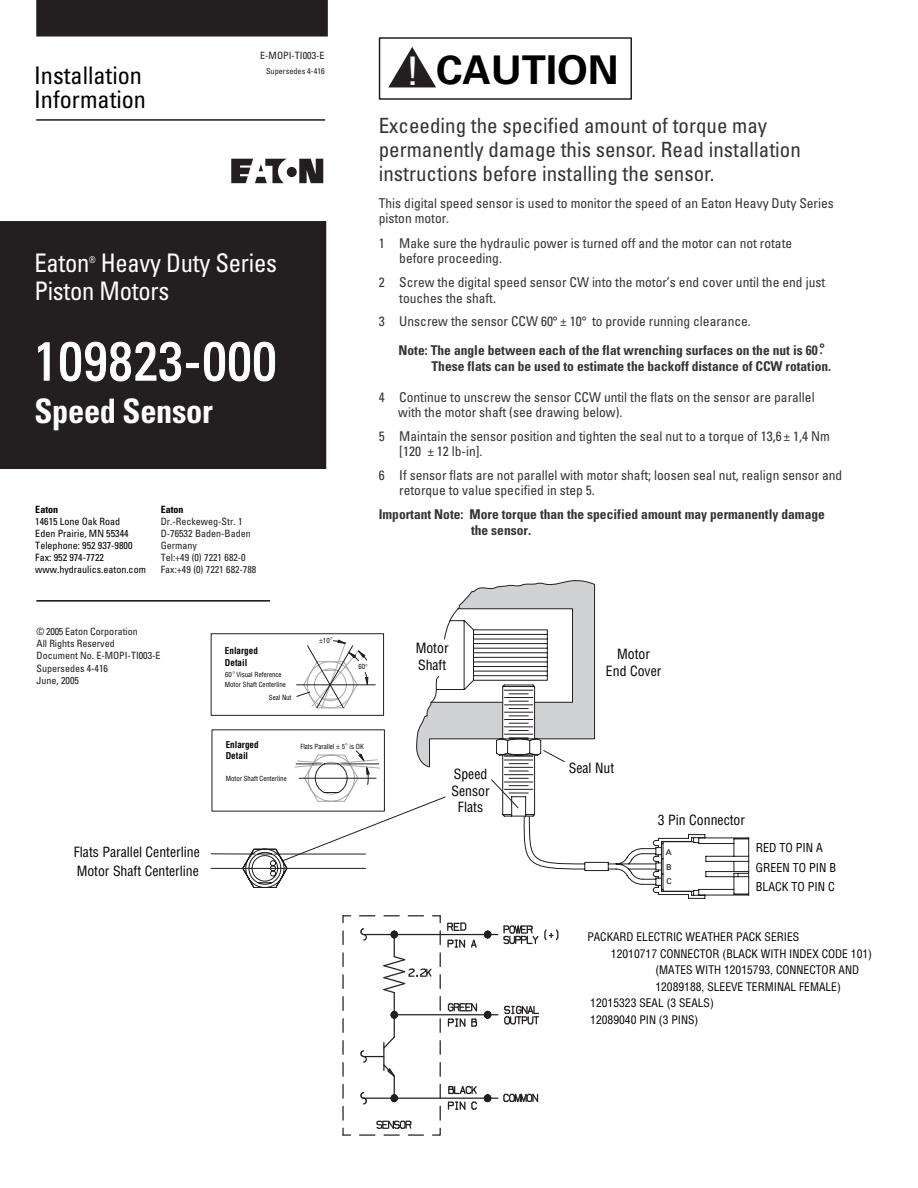
<style>
.page{position:relative;width:918px;height:1188px;background:#fff}
.page>*{position:absolute;margin:0;border:0;box-sizing:border-box;transform-origin:0 0}
.t1{font:condensed 53.85px "Univers";letter-spacing:.02em;color:#fff}
.t2{font:700 39.6px "Univers";color:#000}
.t3{font:700 condensed 33.75px "Univers";letter-spacing:-.01em;color:#fff;scale:.96 1}
.t4{font:condensed 25.65px "Univers";letter-spacing:-.01em;color:#fff;scale:.96 1}
.t5{font:condensed 24.3px/24.3px "Univers";color:#000}
.t6{font:condensed 21px/24px "Univers";color:#323436}
.t7{font:condensed 13.8px/16.8px "Helvetica";color:#000;text-align:center}
.t8{font:condensed 13.5px/15.6px "Univers";color:#323436}
.t9{font:700 condensed 13.5px/15.9px "Univers";color:#323436}
.t10{font:condensed 12px/19.6px "Helvetica";color:#000}
.t11{font:condensed 11.55px "Helvetica";color:#000}
.t12{font:condensed 10.05px/12.1px "Univers";color:#231f20}
.t13{font:condensed 10.05px/12.1px "Univers";color:#000}
.t14{font:700 condensed 10.05px "Univers";color:#000}
.t15{font:condensed 9.3px "Univers";color:#fff;scale:.87 1}
.t16{font:700 condensed 9.15px/11.1px "Helvetica";color:#000}
.t17{font:condensed 8.25px "Univers";color:#231f20}
.t18{font:7.95px/15.1px "Univers";color:#000}
.t19{font:condensed 6.9px "Helvetica";color:#000}
.s1{font-family:"Arial";font-weight:400;color:#fff}
.s2{font-size:15px}
</style>
<div class="page">
<div style="left:0;top:221px;width:326px;height:248px;background:#231f20"></div>
<div style="left:36px;top:0;width:292px;height:37px;background:#231f20"></div>
<div style="left:287px;top:167px;width:10px;height:10px;background:#231f20;border-radius:50%"></div>
<svg style="left:231px;top:159px;width:56px;height:24px"></svg>
<svg style="left:299px;top:159px;width:24px;height:24px"></svg>
<svg style="left:36px;top:119px;width:290px;height:2px"></svg>
<svg style="left:388px;top:47px;width:48px;height:40px"></svg>
<div style="left:379px;top:37px;width:253px;height:63px;border:2px solid #231f20"></div>
<svg style="left:342px;top:1127px;width:10px;height:9px"></svg>
<svg style="left:342px;top:1105px;width:2px;height:16px"></svg>
<svg style="left:342px;top:1083px;width:2px;height:16px"></svg>
<svg style="left:342px;top:974px;width:2px;height:103px"></svg>
<svg style="left:342px;top:952px;width:2px;height:15px"></svg>
<svg style="left:342px;top:930px;width:2px;height:15px"></svg>
<svg style="left:342px;top:915px;width:10px;height:9px"></svg>
<svg style="left:359px;top:915px;width:200px;height:221px"></svg>
<svg style="left:652px;top:834px;width:97px;height:65px"></svg>
<svg style="left:595px;top:608px;width:62px;height:277px"></svg>
<svg style="left:36px;top:580px;width:559px;height:308px"></svg>
<p class="t12" style="left:260px;top:50px;width:66px">E-MOPI-TI003-E</p>
<h2 class="t2" style="left:407px;top:47px;width:213px"><span class="s1">!</span> CAUTION</h2>
<h3 class="t6" style="left:379px;top:113px;width:424px">Exceeding the specified amount of torque may permanently damage this sensor. Read installation instructions before installing the sensor.</h3>
<p class="t8" style="left:379px;top:196px;width:457px;line-height:14.4px">This digital speed sensor is used to monitor the speed of an Eaton Heavy Duty Series piston motor.</p>
<p class="t8" style="left:399px;top:235px;width:394px;text-indent:-21px">1 Make sure the hydraulic power is turned off and the motor can not rotate before proceeding.</p>
<p class="t8" style="left:399px;top:274px;width:427px;text-indent:-21px">2 Screw the digital speed sensor CW into the motor’s end cover until the end just touches the shaft.</p>
<p class="t8" style="left:379px;top:314px;width:374px">3 Unscrew the sensor CCW 60° ± 10° to provide running clearance.</p>
<h3 class="t5" style="left:34px;top:63px;width:113px">Installation<br>Information</h3>
<p class="t17" style="left:266px;top:65px;width:60px">Supersedes 4-416</p>
<h3 class="t4" style="left:34px;top:246px;width:254px">Eaton Heavy Duty Series</h3>
<p class="t15" style="left:89px;top:254px;width:9px">®</p>
<h3 class="t4" style="left:34px;top:275px;width:142px">Piston Motors</h3>
<h1 class="t1" style="left:34px;top:327px;width:244px">109823-000</h1>
<h3 class="t3" style="left:35px;top:390px;width:187px">Speed Sensor</h3>
<p class="t14" style="left:35px;top:503px;width:24px">Eaton</p>
<p class="t13" style="left:35px;top:515px;width:112px">14615 Lone Oak Road<br>Eden Prairie, MN 55344<br>Telephone: 952 937-9800<br>Fax: 952 974-7722<br>ww w.hydraulics.eaton.com</p>
<p class="t14" style="left:161px;top:503px;width:24px">Eaton</p>
<p class="t12" style="left:161px;top:515px;width:97px">Dr.-Reckeweg-Str. 1<br>D-76532 Baden-Baden<br>Germany<br>Tel:+49 (0) 7221 682-0<br>Fax:+49 (0) 7221 682-788</p>
<p class="t9" style="left:432px;top:341px;width:401px;line-height:16.6px;text-indent:-33px">Note: The angle between each of the flat wrenching surfaces on the nut is 60<span class="s2">°</span>.<br>These flats can be used to estimate the backoff distance of CCW rotation.</p>
<p class="t8" style="left:398px;top:389px;width:418px;text-indent:-19px">4 Continue to unscrew the sensor CCW until the flats on the sensor are parallel with the motor shaft (see drawing below).</p>
<p class="t8" style="left:399px;top:428px;width:432px;text-indent:-21px">5 Maintain the sensor position and tighten the seal nut to a torque of 13,6 ± 1,4 Nm [120 ± 12 lb-in].</p>
<p class="t8" style="left:399px;top:468px;width:445px;line-height:14.4px;text-indent:-21px">6 If sensor flats are not parallel with motor shaft; loosen seal nut, realign sensor and retorque to value specified in step 5.</p>
<p class="t9" style="left:471px;top:507px;width:355px;text-indent:-92px">Important Note: More torque than the specified amount may permanently damage the sensor.</p>
<p class="t12" style="left:37px;top:625px;width:126px">© 2005 Eaton Corporation<br>All Rights Reserved<br>Document No. E-MOPI-TI003-E<br>Supersedes 4-416<br>June, 2005</p>
<p class="t16" style="left:225px;top:646px;width:35px">Enlarged<br>Detail</p>
<p class="t19" style="left:225px;top:670px;width:58px">60 Visual Reference</p>
<p class="t19" style="left:269px;top:693px;width:24px">Seal Nut</p>
<p class="t19" style="left:225px;top:680px;width:63px">Motor Shaft Centerline</p>
<p class="t19" style="left:323px;top:636px;width:8px">10</p>
<p class="t19" style="left:358px;top:663px;width:8px">60</p>
<p class="t16" style="left:226px;top:739px;width:35px">Enlarged<br>Detail</p>
<p class="t19" style="left:226px;top:774px;width:63px">Motor Shaft Centerline</p>
<p class="t19" style="left:300px;top:742px;width:65px">Flats Parallel 5 is OK</p>
<p class="t7" style="left:74px;top:844px;width:128px">Flats Parallel Centerline</p>
<p class="t7" style="left:77px;top:862px;width:124px">Motor Shaft Centerline</p>
<p class="t7" style="left:416px;top:640px;width:34px;text-align:left">Motor<br>Shaft</p>
<p class="t7" style="left:606px;top:646px;width:57px">Motor<br>End Cover</p>
<p class="t7" style="left:451px;top:765px;width:40px">Speed<br>Sensor<br>Flats</p>
<p class="t7" style="left:569px;top:759px;width:47px">Seal Nut</p>
<p class="t7" style="left:658px;top:811px;width:89px">3 Pin Connector</p>
<p class="t18" style="left:666px;top:844px;width:7px">A<br>B</p>
<p class="t18" style="left:667px;top:874px;width:7px">C</p>
<p class="t10" style="left:756px;top:838px;width:82px">RED TO PIN A<br>GREEN TO PIN B<br>BLACK TO PIN C</p>
<p class="t11" style="left:587px;top:930px;width:213px">PACKARD ELECTRIC WEATHER PACK SERIES</p>
<p class="t11" style="left:611px;top:946px;width:263px">12010717 CONNECTOR (BLACK WITH INDEX CODE 101)</p>
<p class="t11" style="left:655px;top:963px;width:205px">(MATES WITH 12015793, CONNECTOR AND</p>
<p class="t11" style="left:655px;top:979px;width:187px">12089188, SLEEVE TERMINAL FEMALE)</p>
<p class="t11" style="left:590px;top:996px;width:125px">12015323 SEAL (3 SEALS)</p>
<p class="t11" style="left:590px;top:1012px;width:110px">12089040 PIN (3 PINS)</p>
</div>
